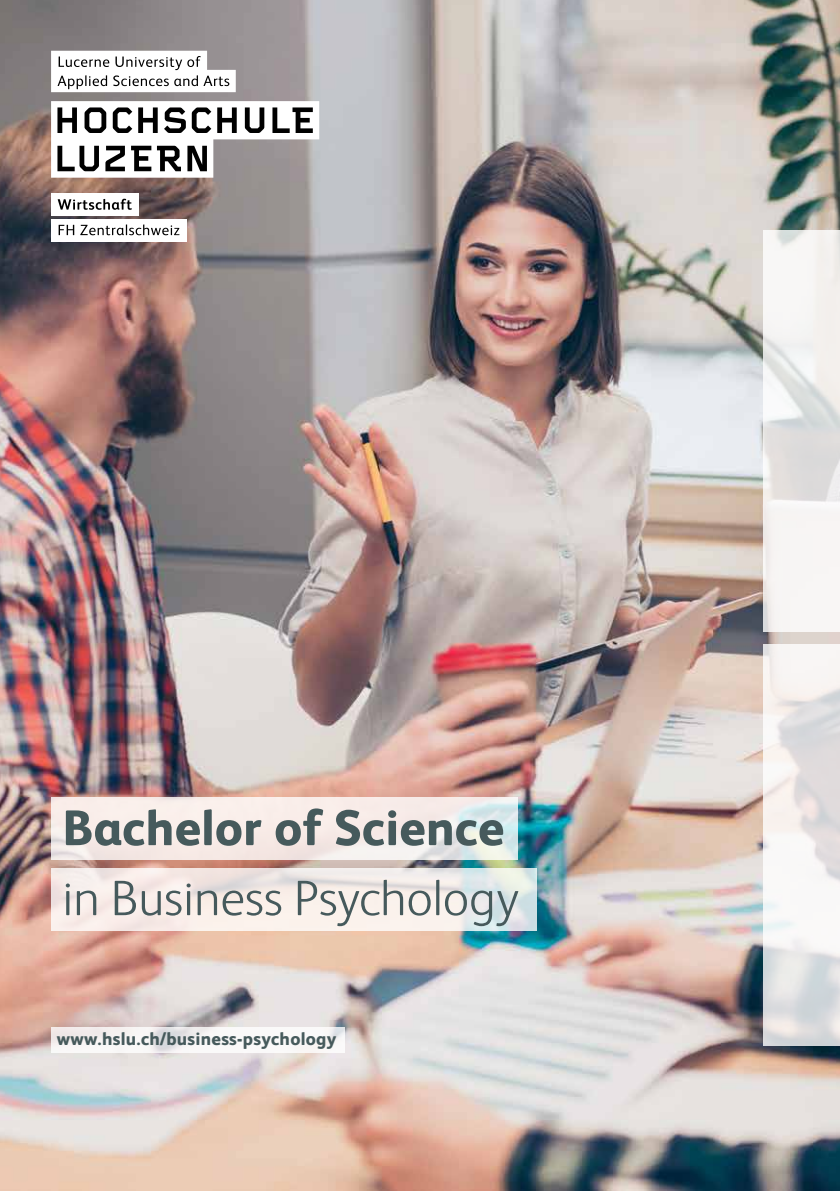
<style>
.page{position:relative;width:840px;height:1191px;background:#fff}
.page>*{position:absolute;margin:0;border:0;box-sizing:border-box;transform-origin:0 0}
.t1{font:300 50px "FS Albert";color:#465a5c}
.t2{font:800 50px "FS Albert";color:#465a5c}
.t3{font:800 18px "FS Albert";letter-spacing:.015em;color:#465a5c}
</style>
<div class="page">
<img style="left:0;top:0;width:839px;height:1191px">
<svg style="left:51px;top:797px;width:466px;height:63px;background:#f3ebe8"></svg>
<svg style="left:51px;top:868px;width:485px;height:62px;background:#f2ebe8"></svg>
<svg style="left:51px;top:1027px;width:293px;height:25px"></svg>
<svg style="left:763px;top:230px;width:76px;height:401px;fill:#f5f4f2"></svg>
<svg style="left:763px;top:644px;width:76px;height:402px"></svg>
<div style="left:51px;top:194px;width:87px;height:22px;background:#fff"></div>
<div style="left:51px;top:219px;width:136px;height:22px;background:#fff"></div>
<svg style="left:51px;top:101px;width:268px;height:77px"></svg>
<svg style="left:51px;top:51px;width:185px;height:41px"></svg>
<svg style="left:58px;top:199px;width:74px;height:11px"></svg>
<svg style="left:59px;top:224px;width:120px;height:11px"></svg>
<h1 class="t2" style="left:62px;top:791px;width:443px">Bachelor of Science</h1>
<h1 class="t1" style="left:62px;top:865px;width:457px">in Business Psychology</h1>
<p class="t3" style="left:57px;top:1026px;width:281px">www.hslu.ch/business-psychology</p>
</div>
